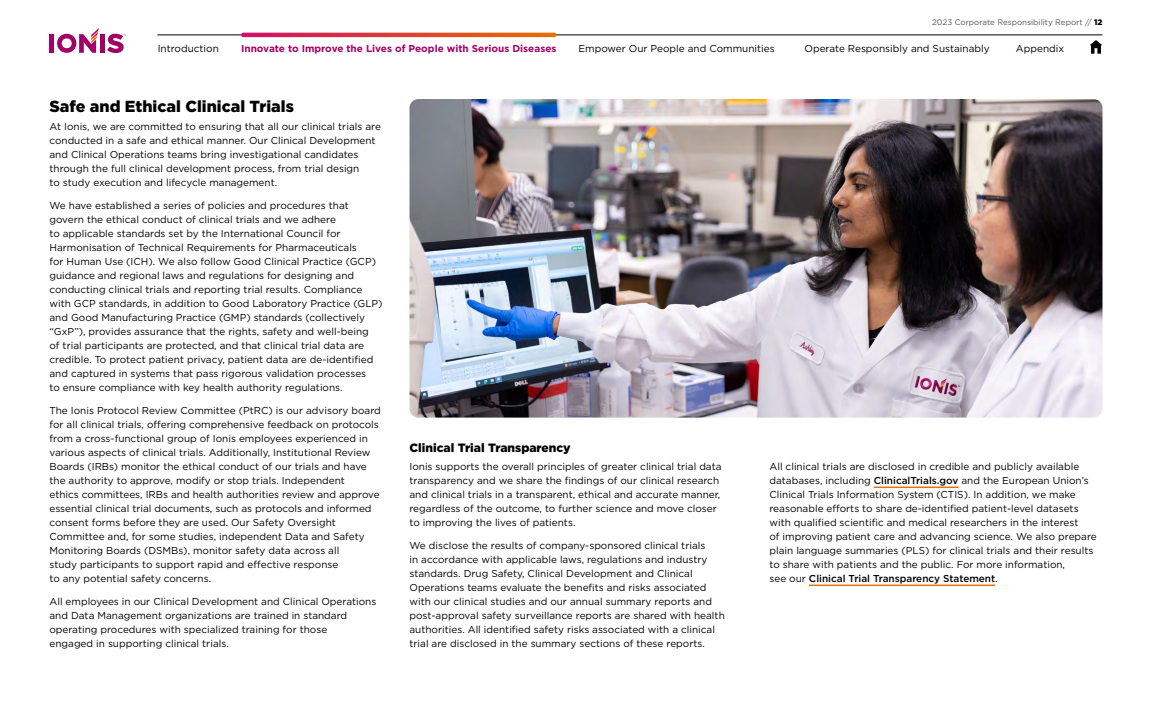
<style>
.page{position:relative;width:1152px;height:720px;background:#fff}
.page>*{position:absolute;margin:0;border:0;box-sizing:border-box;transform-origin:0 0}
.t1{font:900 16px "Gotham";color:#000}
.t2{font:900 12px "Gotham";color:#000}
.Body{font:10px/14px "Gotham";color:#000}
.t3{font:700 10px "Gotham";color:#a20067}
.t4{font:8px "Gotham";color:#53565a}
.s1{font-weight:900;color:#000}
.s2{font-weight:500}
</style>
<div class="page">
<img style="left:410px;top:99px;width:692px;height:319px">
<hr style="left:874px;top:487px;width:84px;height:1px;background:#e57200">
<hr style="left:809px;top:585px;width:186px;height:1px;background:#e57200">
<hr style="left:158px;top:34px;width:944px;height:1px;background:#000">
<svg style="left:241px;top:33px;width:316px;height:4px"></svg>
<hr style="left:50px;top:34px;width:4px;height:19px;background:#a20067">
<svg style="left:57px;top:28px;width:42px;height:25px"></svg>
<div style="left:100px;top:34px;width:5px;height:19px;background:#a20067"></div>
<svg style="left:107px;top:34px;width:19px;height:19px"></svg>
<svg style="left:1089px;top:40px;width:13px;height:14px"></svg>
<p class="t4" style="left:932px;top:17px;width:172px">2023 Corporate Responsibility Report // <span class="s1">12</span></p>
<p class="Body" style="left:158px;top:41px;width:63px">Introduction</p>
<p class="t3" style="left:241px;top:42px;width:317px">Innovate to Improve the Lives of People with Serious Diseases</p>
<p class="Body" style="left:579px;top:41px;width:198px">Empower Our People and Communities</p>
<p class="Body" style="left:805px;top:41px;width:187px">Operate Responsibly and Sustainably</p>
<p class="Body" style="left:1016px;top:41px;width:50px">Appendix</p>
<h3 class="t1" style="left:50px;top:95px;width:246px">Safe and Ethical Clinical Trials</h3>
<p class="Body" style="left:50px;top:120px;width:333px">At Ionis, we are committed to ensuring that all our clinical trials are conducted in a safe and ethical manner. Our Clinical Development and Clinical Operations teams bring investigational candidates through the full clinical development process, from trial design<br>to study execution and lifecycle management.</p>
<p class="Body" style="left:50px;top:199px;width:335px">We have established a series of policies and procedures that govern the ethical conduct of clinical trials and we adhere<br>to applicable standards set by the International Council for Harmonisation of Technical Requirements for Pharmaceuticals<br>for Human Use (ICH). We also follow Good Clinical Practice (GCP) guidance and regional laws and regulations for designing and conducting clinical trials and reporting trial results. Compliance with GCP standards, in addition to Good Laboratory Practice (GLP) and Good Manufacturing Practice (GMP) standards (collectively “GxP”), provides assurance that the rights, safety and well-being<br>of trial participants are protected, and that clinical trial data are credible. To protect patient privacy, patient data are de-identified and captured in systems that pass rigorous validation processes<br>to ensure compliance with key health authority regulations.</p>
<p class="Body" style="left:50px;top:404px;width:333px">The Ionis Protocol Review Committee (PtRC) is our advisory board for all clinical trials, offering comprehensive feedback on protocols from a cross-functional group of Ionis employees experienced in various aspects of clinical trials. Additionally, Institutional Review Boards (IRBs) monitor the ethical conduct of our trials and have the authority to approve, modify or stop trials. Independent<br>ethics committees, IRBs and health authorities review and approve essential clinical trial documents, such as protocols and informed consent forms before they are used. Our Safety Oversight Committee and, for some studies, independent Data and Safety Monitoring Boards (DSMBs), monitor safety data across all<br>study participants to support rapid and effective response<br>to any potential safety concerns.</p>
<p class="Body" style="left:50px;top:595px;width:328px">All employees in our Clinical Development and Clinical Operations and Data Management organizations are trained in standard operating procedures with specialized training for those<br>engaged in supporting clinical trials.</p>
<h4 class="t2" style="left:410px;top:439px;width:163px">Clinical Trial Transparency</h4>
<p class="Body" style="left:410px;top:460px;width:314px">Ionis supports the overall principles of greater clinical trial data transparency and we share the findings of our clinical research and clinical trials in a transparent, ethical and accurate manner, regardless of the outcome, to further science and move closer to improving the lives of patients.</p>
<p class="Body" style="left:410px;top:539px;width:317px">We disclose the results of company-sponsored clinical trials<br>in accordance with applicable laws, regulations and industry standards. Drug Safety, Clinical Development and Clinical Operations teams evaluate the benefits and risks associated with our clinical studies and our annual summary reports and post-approval safety surveillance reports are shared with health authorities. All identified safety risks associated with a clinical trial are disclosed in the summary sections of these reports.</p>
<p class="Body" style="left:770px;top:460px;width:329px">All clinical trials are disclosed in credible and publicly available databases, including <span class="s2">ClinicalTrials.gov</span> and the European Union’s Clinical Trials Information System (CTIS). In addition, we make reasonable efforts to share de-identified patient-level datasets with qualified scientific and medical researchers in the interest<br>of improving patient care and advancing science. We also prepare plain language summaries (PLS) for clinical trials and their results to share with patients and the public. For more information,<br>see our <span class="s2">Clinical Trial Transparency Statement</span>.</p>
</div>
